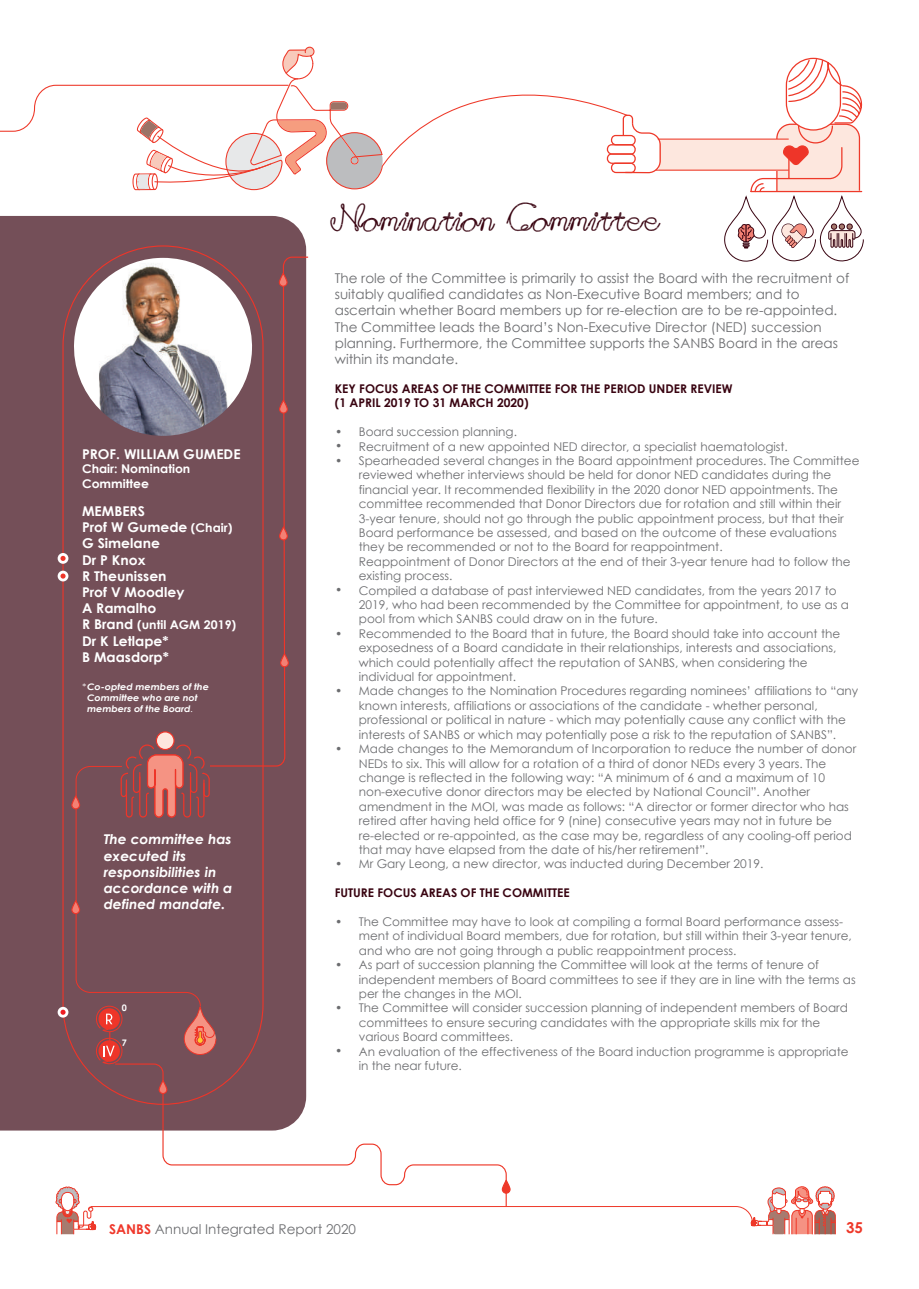
<style>
.page{position:relative;width:919px;height:1289px;background:#fff}
.page>*{position:absolute;margin:0;border:0;box-sizing:border-box;transform-origin:0 0}
.t1{font:40.35px "Blood Type";color:#390411;scale:1.04 1}
.t2{font:700 15px "Century Gothic";color:#ee3829}
.t3{font:13.5px/16.2px "Century Gothic";color:#6c6d70}
.t4{font:700 13.5px/16.2px "Century Gothic";color:#fff}
.t5{font:italic 700 13.5px/16.2px "Century Gothic";color:#fff}
.t6{font:12px/14.4px "Century Gothic";color:#6c6d70}
.t7{font:700 12px/14.4px "Century Gothic";color:#390411}
.t8{font:700 12px/14.4px "Century Gothic";color:#fff}
.t9{font:italic 700 9px/10.8px "Century Gothic";letter-spacing:-.005em;color:#fff;scale:1.09 1}
.t10{font:700 9px "Century Gothic";color:#fff}
.s1{font-size:12px}
.s2{font-size:13.5px}
.s3{font-weight:400}
.s4{font-weight:700;color:#ef382b}
</style>
<div class="page">
<div style="left:658px;top:139px;width:132px;height:31px;background:#fde7de"></div>
<div style="left:0;top:216px;width:209px;height:914px;background:#744f58"></div>
<img style="left:71px;top:258px;width:138px;height:179px">
<div style="left:58px;top:553px;width:10px;height:11px;background:#fff;border-radius:50%"></div>
<svg style="left:60px;top:556px;width:6px;height:5px"></svg>
<svg style="left:58px;top:570px;width:10px;height:11px"></svg>
<svg style="left:60px;top:573px;width:6px;height:5px"></svg>
<svg style="left:209px;top:190px;width:100px;height:554px;background:#8a6870"></svg>
<hr style="left:655px;top:170px;width:133px;height:1px;background:#ee3929">
<hr style="left:657px;top:139px;width:131px;height:1px;background:#ee3929">
<svg style="left:279px;top:400px;width:8px;height:13px"></svg>
<div style="left:279px;top:399px;width:9px;height:14px;border:1px solid #ee3529;border-radius:4px"></div>
<svg style="left:279px;top:527px;width:8px;height:13px"></svg>
<div style="left:279px;top:526px;width:9px;height:14px;border:1px solid #ee3529;border-radius:4px"></div>
<svg style="left:280px;top:654px;width:8px;height:12px"></svg>
<div style="left:280px;top:653px;width:9px;height:14px;border:1px solid #ee3529;border-radius:4px"></div>
<svg style="left:279px;top:273px;width:8px;height:13px"></svg>
<div style="left:279px;top:273px;width:8px;height:14px;border:1px solid #ee3529;border-radius:4px"></div>
<div style="left:156px;top:732px;width:18px;height:17px;background:#fde7de;border-radius:50%"></div>
<div style="left:156px;top:731px;width:19px;height:19px;border:1px solid #ee3529;border-radius:50%"></div>
<svg style="left:0;top:46px;width:661px;height:144px"></svg>
<svg style="left:722px;top:58px;width:142px;height:204px"></svg>
<svg style="left:55px;top:744px;width:781px;height:490px"></svg>
<p class="t4" style="left:82px;top:445px;width:160px">PROF. WILLIAM GUMEDE</p>
<p class="t8" style="left:82px;top:461px;width:110px">Chair: Nomination<br>Committee</p>
<p class="t4" style="left:82px;top:502px;width:152px">MEMBERS<br>Prof W Gumede <span class="s1">(Chair)<br></span>G Simelane<br>Dr P Knox<br>R Theunissen<br>Prof V Moodley<br>A Ramalho</p>
<p class="t8" style="left:82px;top:617px;width:156px"><span class="s2">R Brand</span> (until AGM 2019)</p>
<p class="t4" style="left:82px;top:632px;width:88px">Dr K Letlape*<br>B Maasdorp*</p>
<p class="t9" style="left:87px;top:681px;width:113px;text-indent:-5px"><span class="s3">*</span>Co-opted members of the<br>Committee who are not members of the Board<span class="s3">.</span></p>
<p class="t5" style="left:104px;top:830px;width:130px">The committee has executed its responsibilities in accordance with a defined mandate.</p>
<p class="t10" style="left:122px;top:1001px;width:7px">0</p>
<p class="t10" style="left:122px;top:1036px;width:7px">7</p>
<h1 class="t1" style="left:333px;top:196px;width:314px">Nomination Committee</h1>
<p class="t3" style="left:335px;top:270px;width:516px">The role of the Committee is primarily to assist the Board with the recruitment of suitably qualified candidates as Non-Executive Board members; and to ascertain whether Board members up for re-election are to be re-appointed.<br>The Committee leads the Board’s Non-Executive Director (NED) succession planning. Furthermore, the Committee supports the SANBS Board in the areas within its mandate.</p>
<p class="t7" style="left:335px;top:381px;width:399px">KEY FOCUS AREAS OF THE COMMITTEE FOR THE PERIOD UNDER REVIEW (1 APRIL 2019 TO 31 MARCH 2020)</p>
<p class="t6" style="left:359px;top:424px;width:502px">Board succession planning.<br>Recruitment of a new appointed NED director, a specialist haematologist.<br>Spearheaded several changes in the Board appointment procedures. The Committee reviewed whether interviews should be held for donor NED candidates during the financial year. It recommended flexibility in the 2020 donor NED appointments. The committee recommended that Donor Directors due for rotation and still within their 3-year tenure, should not go through the public appointment process, but that their Board performance be assessed, and based on the outcome of these evaluations they be recommended or not to the Board for reappointment.<br>Reappointment of Donor Directors at the end of their 3-year tenure had to follow the existing process.<br>Compiled a database of past interviewed NED candidates, from the years 2017 to 2019, who had been recommended by the Committee for appointment, to use as a pool from which SANBS could draw on in the future.<br>Recommended to the Board that in future, the Board should take into account the exposedness of a Board candidate in their relationships, interests and associations, which could potentially affect the reputation of SANBS, when considering the individual for appointment.<br>Made changes to the Nomination Procedures regarding nominees’ affiliations to “any known interests, affiliations or associations of the candidate - whether personal, professional or political in nature - which may potentially cause any conflict with the interests of SANBS or which may potentially pose a risk to the reputation of SANBS”.<br>Made changes to the Memorandum of Incorporation to reduce the number of donor NEDs to six. This will allow for a rotation of a third of donor NEDs every 3 years. The change is reflected in the following way: “A minimum of 6 and a maximum of 10 non-executive donor directors may be elected by National Council”. Another amendment in the MOI, was made as follows: “A director or former director who has retired after having held office for 9 (nine) consecutive years may not in future be re-elected or re-appointed, as the case may be, regardless of any cooling-off period that may have elapsed from the date of his/her retirement”.<br>Mr Gary Leong, a new director, was inducted during December 2019.</p>
<p class="t7" style="left:335px;top:885px;width:236px">FUTURE FOCUS AREAS OF THE COMMITTEE</p>
<p class="t6" style="left:359px;top:914px;width:498px">The Committee may have to look at compiling a formal Board performance assess&shy;ment of individual Board members, due for rotation, but still within their 3-year tenure, and who are not going through a public reappointment process.<br>As part of succession planning the Committee will look at the terms of tenure of independent members of Board committees to see if they are in line with the terms as per the changes in the MOI.<br>The Committee will consider succession planning of independent members of Board committees to ensure securing candidates with the appropriate skills mix for the various Board committees.<br>An evaluation of the effectiveness of the Board induction programme is appropriate in the near future.</p>
<p class="t6" style="left:335px;top:424px;width:9px;text-align:justify">• • •</p>
<p class="t6" style="left:335px;top:582px;width:9px">•</p>
<p class="t6" style="left:335px;top:626px;width:9px">•</p>
<p class="t6" style="left:335px;top:683px;width:9px">•</p>
<p class="t6" style="left:335px;top:741px;width:9px">•</p>
<p class="t6" style="left:335px;top:856px;width:9px">•</p>
<p class="t6" style="left:335px;top:914px;width:9px">•</p>
<p class="t6" style="left:335px;top:957px;width:9px">•</p>
<p class="t6" style="left:335px;top:1000px;width:9px">•</p>
<p class="t6" style="left:335px;top:1043px;width:9px">•</p>
<p class="t3" style="left:109px;top:1221px;width:248px"><span class="s4">SANBS</span> Annual Integrated Report 2020</p>
<p class="t2" style="left:846px;top:1216px;width:18px">35</p>
</div>
